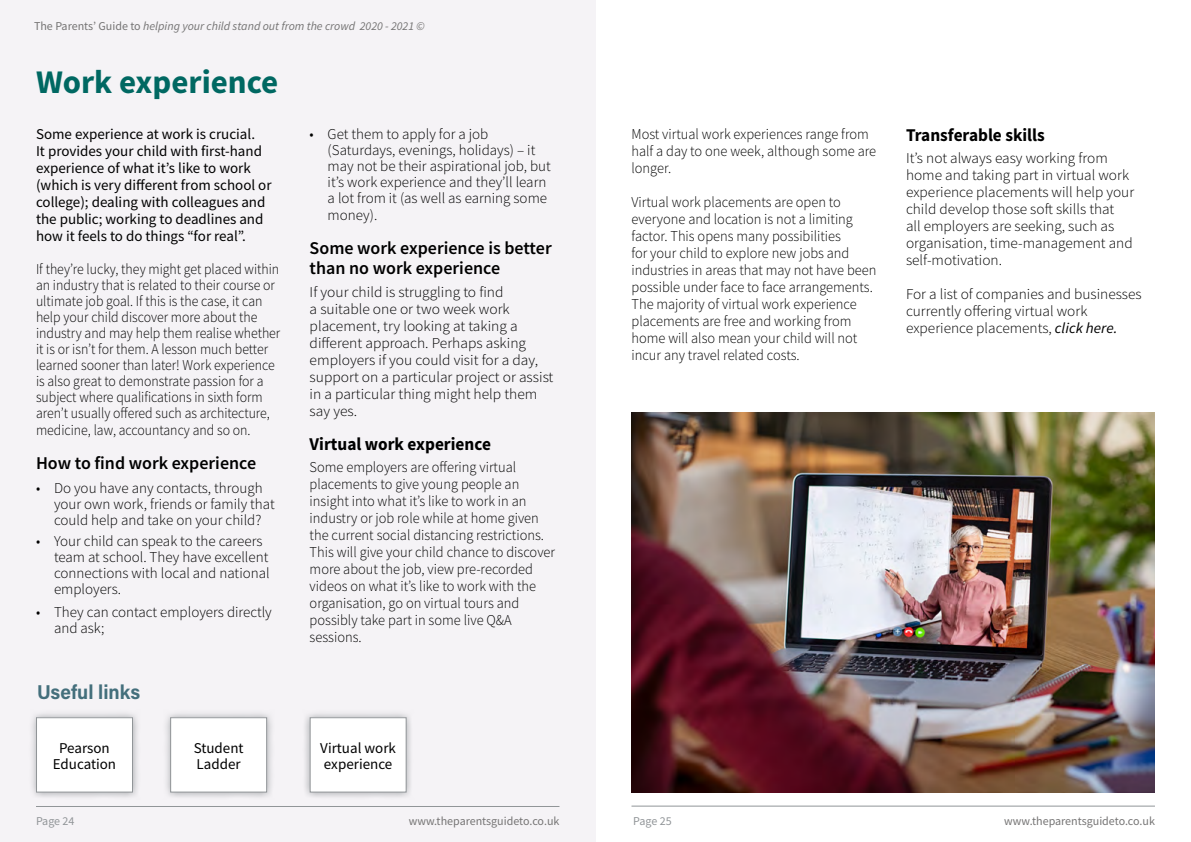
<style>
.page{position:relative;width:1191px;height:842px;background:#fff}
.page>*{position:absolute;margin:0;border:0;box-sizing:border-box;transform-origin:0 0}
.t1{font:700 33px "Source Sans Pro";color:#006862}
.t2{font:700 20px "Acumin Pro";color:#446f7c;scale:.95 1}
.t3{font:600 18px/20px "Source Sans Pro";color:#000}
.t4{font:700 18px "Source Sans Pro";color:#000;scale:.96 1}
.t5{font:300 15px/17px "Source Sans Pro";color:#000}
.t6{font:300 15px/17px "Source Sans Pro";color:#000;scale:.96 1}
.t7{font:300 15px/16.1px "Source Sans Pro";color:#000;scale:.92 1}
.t8{font:15px/17px "Source Sans Pro";color:#000}
.t9{font:italic 12px "Source Sans Pro";color:#757474}
.t10{font:12px "Source Sans Pro";color:#757474}
.t11{font:12px "Source Sans Pro";letter-spacing:-.005em;color:#919598}
.s1{font-style:normal}
.s2{font-weight:400;font-style:italic}
</style>
<div class="page">
<div style="left:0;top:0;width:595px;height:842px;background:#f5f3f6"></div>
<hr style="left:36px;top:806px;width:523px;height:1px;background:#919598">
<div style="left:163px;top:709px;width:112px;height:91px;background:#919598;opacity:.75"></div>
<div style="left:171px;top:718px;width:96px;height:74px;background:#fff"></div>
<div style="left:170px;top:717px;width:97px;height:75px;border:1px solid #919598"></div>
<div style="left:29px;top:709px;width:112px;height:91px;background:#919598;opacity:.75"></div>
<div style="left:36px;top:718px;width:96px;height:74px;background:#fff"></div>
<div style="left:36px;top:717px;width:97px;height:75px;border:1px solid #919598"></div>
<img style="left:631px;top:413px;width:524px;height:379px">
<div style="left:302px;top:709px;width:113px;height:91px;background:#919598;opacity:.75"></div>
<div style="left:310px;top:718px;width:96px;height:74px;background:#fff"></div>
<div style="left:310px;top:717px;width:96px;height:75px;border:1px solid #919598"></div>
<hr style="left:631px;top:806px;width:524px;height:1px;background:#919598">
<p class="t9" style="left:34px;top:18px;width:392px"><span class="s1">The Parents’ Guide to</span> helping your child stand out from the crowd 2020 - 2021 ©</p>
<h1 class="t1" style="left:36px;top:59px;width:244px">Work experience</h1>
<p class="t8" style="left:36px;top:125px;width:237px">Some experience at work is crucial.<br>It provides your child with first-hand experience of what it’s like to work (which is very different from school or college); dealing with colleagues and the public; working to deadlines and how it feels to do things “for real”.</p>
<p class="t7" style="left:36px;top:261px;width:267px">If they’re lucky, they might get placed within an industry that is related to their course or ultimate job goal. If this is the case, it can help your child discover more about the industry and may help them realise whether it is or isn’t for them. A lesson much better learned sooner than later! Work experience is also great to demonstrate passion for a subject where qualifications in sixth form aren’t usually offered such as architecture, medicine, law, accountancy and so on.</p>
<p class="t3" style="left:36px;top:453px;width:222px">How to find work experience</p>
<p class="t5" style="left:54px;top:480px;width:222px;line-height:16px;text-indent:-18px">• Do you have any contacts, through your own work, friends or family that could help and take on your child?</p>
<p class="t5" style="left:54px;top:533px;width:217px;line-height:16px;text-indent:-18px">• Your child can speak to the careers team at school. They have excellent connections with local and national employers.</p>
<p class="t5" style="left:54px;top:604px;width:219px;line-height:16px;text-indent:-18px">• They can contact employers directly and ask;</p>
<h2 class="t2" style="left:37px;top:678px;width:110px">Useful links</h2>
<p class="t8" style="left:53px;top:739px;width:65px;line-height:16px;text-align:center">Pearson<br>Education</p>
<p class="t8" style="left:194px;top:739px;width:51px;line-height:16px">Student<br>Ladder</p>
<p class="t5" style="left:328px;top:126px;width:225px;line-height:16.2px;text-indent:-18px">• Get them to apply for a job (Saturdays, evenings, holidays) – it may not be their aspirational job, but it’s work experience and they’ll learn a lot from it (as well as earning some money).</p>
<p class="t3" style="left:310px;top:238px;width:243px">Some work experience is better than no work experience</p>
<p class="t5" style="left:310px;top:283px;width:245px">If your child is struggling to find<br>a suitable one or two week work placement, try looking at taking a different approach. Perhaps asking employers if you could visit for a day, support on a particular project or assist in a particular thing might help them say yes.</p>
<p class="t4" style="left:310px;top:432px;width:190px">Virtual work experience</p>
<p class="t6" style="left:310px;top:458px;width:257px">Some employers are offering virtual placements to give young people an insight into what it’s like to work in an industry or job role while at home given the current social distancing restrictions.<br>This will give your child chance to discover more about the job, view pre-recorded videos on what it’s like to work with the organisation, go on virtual tours and possibly take part in some live Q&amp;A sessions.</p>
<p class="t8" style="left:320px;top:739px;width:77px;line-height:16px">Virtual work experience</p>
<p class="t11" style="left:36px;top:814px;width:40px">Page 24</p>
<p class="t10" style="left:409px;top:814px;width:152px">www.theparentsguideto.co.uk</p>
<p class="t6" style="left:631px;top:125px;width:256px">Most virtual work experiences range from half a day to one week, although some are longer.</p>
<p class="t6" style="left:631px;top:193px;width:257px">Virtual work placements are open to everyone and location is not a limiting factor. This opens many possibilities<br>for your child to explore new jobs and industries in areas that may not have been possible under face to face arrangements.<br>The majority of virtual work experience placements are free and working from home will also mean your child will not incur any travel related costs.</p>
<p class="t4" style="left:906px;top:123px;width:146px">Transferable skills</p>
<p class="t5" style="left:906px;top:150px;width:230px">It’s not always easy working from home and taking part in virtual work experience placements will help your child develop those soft skills that<br>all employers are seeking, such as organisation, time-management and self-motivation.</p>
<p class="t5" style="left:906px;top:286px;width:237px">For a list of companies and businesses currently offering virtual work experience placements, <span class="s2">click here.</span></p>
<p class="t11" style="left:633px;top:814px;width:40px">Page 25</p>
<p class="t10" style="left:1004px;top:814px;width:152px">www.theparentsguideto.co.uk</p>
</div>
